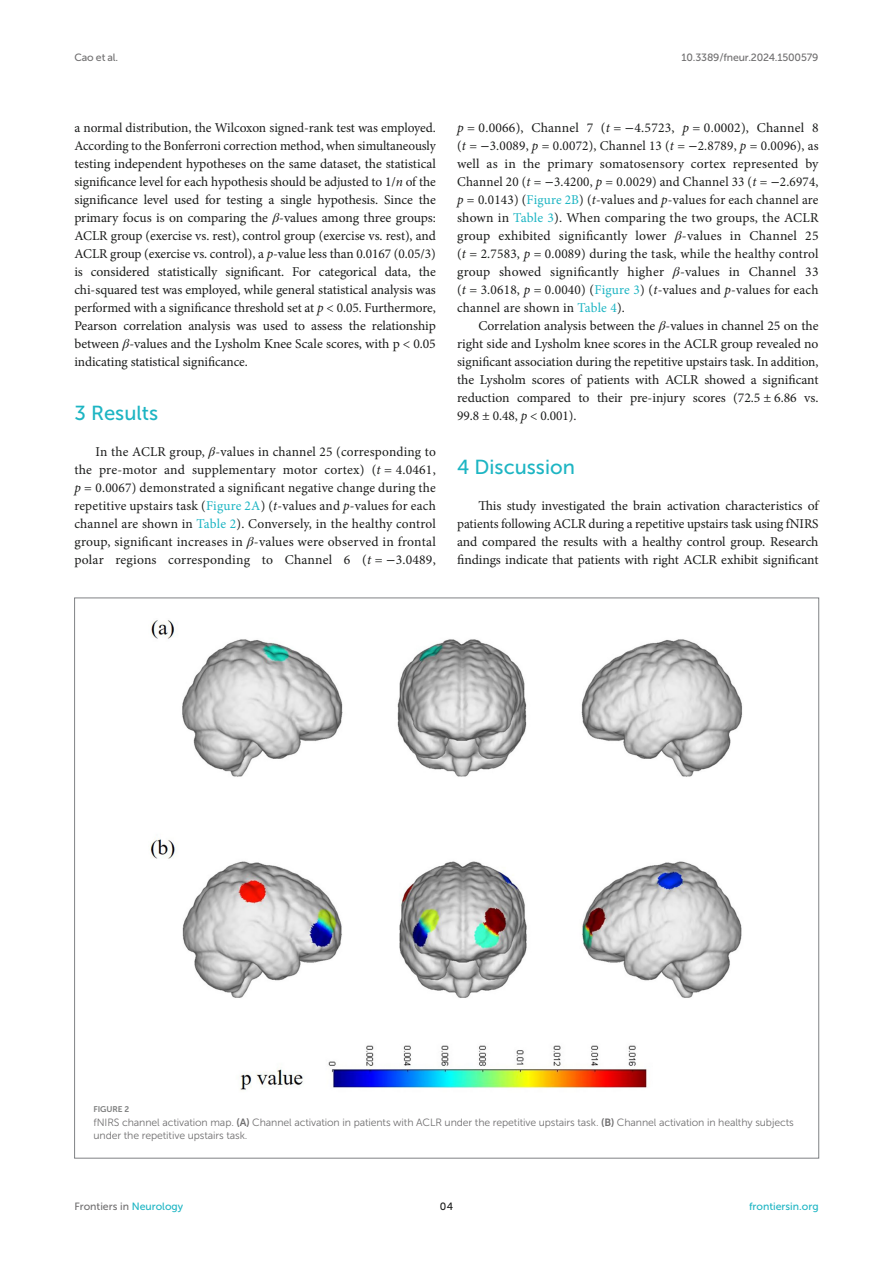
<style>
.page{position:relative;width:893px;height:1263px;background:#fff}
.page>*{position:absolute;margin:0;border:0;box-sizing:border-box;transform-origin:0 0}
.HEAD_1{font:20.25px "Museo Sans 500";color:#1db5c3}
.TEXT{font:13.5px/18px "Minion Pro";color:#1b1c1b;text-align:justify}
.FIG_LEG{font:10.5px/13.5px "Museo Sans 300";letter-spacing:-.01em;color:#706f70}
.t1{font:10.5px "Museo Sans 500";letter-spacing:-.015em;color:#706f70}
.t2{font:10.5px "Museo Sans 500";color:#1db5c3}
.t3{font:10.5px "Museo Sans 500";color:#1b1c1b}
.FIG_HD{font:8.25px "Museo Sans 700";letter-spacing:-.01em;color:#7e7f7f}
.s1{font-style:italic}
.s2{font-family:"STIX General";font-style:italic}
.s3{color:#1db5c3}
.s4{font-family:"STIX General"}
.s5{font-family:"Museo Sans 700"}
</style>
<div class="page">
<img style="left:150px;top:620px;width:592px;height:470px">
<p class="t1" style="left:74px;top:51px;width:45px">Cao et al.</p>
<p class="t1" style="left:682px;top:51px;width:138px">10.3389/fneur.2024.1500579</p>
<p class="TEXT" style="left:74px;top:119px;width:363px">a normal distribution, the Wilcoxon signed-rank test was employed.<br>According to the Bonferroni correction method, when simultaneously testing independent hypotheses on the same dataset, the statistical significance level for each hypothesis should be adjusted to 1/<span class="s1">n</span> of the significance level used for testing a single hypothesis. Since the primary focus is on comparing the <span class="s2">β</span>-values among three groups:<br>ACLR group (exercise vs. rest), control group (exercise vs. rest), and ACLR group (exercise vs. control), a <span class="s1">p</span>-value less than 0.0167 (0.05/3) is considered statistically significant. For categorical data, the chi-squared test was employed, while general statistical analysis was performed with a significance threshold set at <span class="s1">p</span> &lt; 0.05. Furthermore, Pearson correlation analysis was used to assess the relationship between <span class="s2">β</span>-values and the Lysholm Knee Scale scores, with p &lt; 0.05 indicating statistical significance.</p>
<p class="HEAD_1" style="left:74px;top:402px;width:85px">3 Results</p>
<p class="TEXT" style="left:74px;top:443px;width:363px;text-indent:21px">In the ACLR group, <span class="s2">β</span>-values in channel 25 (corresponding to the pre-motor and supplementary motor cortex) (<span class="s1">t</span> = 4.0461, <span class="s1">p</span> = 0.0067) demonstrated a significant negative change during the repetitive upstairs task (<span class="s3">Figure 2A</span>) (<span class="s1">t</span>-values and <span class="s1">p</span>-values for each channel are shown in <span class="s3">Table 2</span>). Conversely, in the healthy control group, significant increases in <span class="s2">β</span>-values were observed in frontal polar regions corresponding to Channel 6 (<span class="s1">t</span> = <span class="s4">−</span>3.0489,</p>
<p class="TEXT" style="left:457px;top:119px;width:363px"><span class="s1">p</span> = 0.0066), Channel 7 (<span class="s1">t</span> = <span class="s4">−</span>4.5723, <span class="s1">p</span> = 0.0002), Channel 8 (<span class="s1">t</span> = <span class="s4">−</span>3.0089, <span class="s1">p</span> = 0.0072), Channel 13 (<span class="s1">t</span> = <span class="s4">−</span>2.8789, <span class="s1">p</span> = 0.0096), as well as in the primary somatosensory cortex represented by Channel 20 (<span class="s1">t</span> = <span class="s4">−</span>3.4200, <span class="s1">p</span> = 0.0029) and Channel 33 (<span class="s1">t</span> = <span class="s4">−</span>2.6974, <span class="s1">p</span> = 0.0143) (<span class="s3">Figure 2B</span>) (<span class="s1">t</span>-values and <span class="s1">p</span>-values for each channel are shown in <span class="s3">Table 3</span>). When comparing the two groups, the ACLR group exhibited significantly lower <span class="s2">β</span>-values in Channel 25 (<span class="s1">t</span> = 2.7583, <span class="s1">p</span> = 0.0089) during the task, while the healthy control group showed significantly higher <span class="s2">β</span>-values in Channel 33 (<span class="s1">t</span> = 3.0618, <span class="s1">p</span> = 0.0040) (<span class="s3">Figure 3</span>) (<span class="s1">t</span>-values and <span class="s1">p</span>-values for each channel are shown in <span class="s3">Table 4</span>).</p>
<p class="TEXT" style="left:457px;top:317px;width:363px;text-indent:21px">Correlation analysis between the <span class="s2">β</span>-values in channel 25 on the right side and Lysholm knee scores in the ACLR group revealed no significant association during the repetitive upstairs task. In addition, the Lysholm scores of patients with ACLR showed a significant reduction compared to their pre-injury scores (72.5 ± 6.86 vs.<br>99.8 ± 0.48, <span class="s1">p</span> &lt; 0.001).</p>
<p class="HEAD_1" style="left:457px;top:456px;width:119px">4 Discussion</p>
<p class="TEXT" style="left:457px;top:497px;width:363px;text-indent:21px">This study investigated the brain activation characteristics of patients following ACLR during a repetitive upstairs task using fNIRS and compared the results with a healthy control group. Research findings indicate that patients with right ACLR exhibit significant</p>
<p class="FIG_HD" style="left:94px;top:1105px;width:37px">FIGURE 2</p>
<p class="FIG_LEG" style="left:94px;top:1115px;width:702px">fNIRS channel activation map. <span class="s5">(A)</span> Channel activation in patients with ACLR under the repetitive upstairs task. <span class="s5">(B)</span> Channel activation in healthy subjects under the repetitive upstairs task.</p>
<p class="t1" style="left:74px;top:1200px;width:110px">Frontiers in <span class="s3">Neurology</span></p>
<p class="t3" style="left:440px;top:1200px;width:15px">04</p>
<p class="t2" style="left:749px;top:1200px;width:71px">frontiersin.org</p>
</div>
